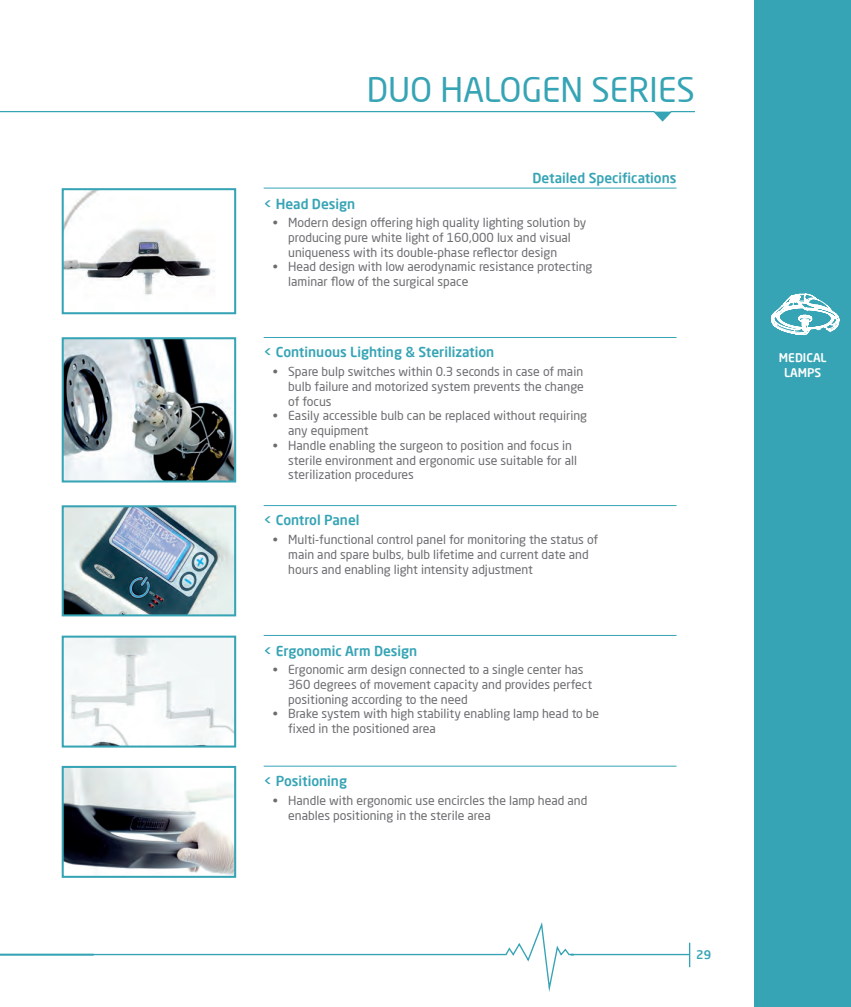
<style>
.page{position:relative;width:851px;height:1007px;background:#fff}
.page>*{position:absolute;margin:0;border:0;box-sizing:border-box;transform-origin:0 0}
.t1{font:33.38px "Neo Sans Pro";color:#36a4b5}
.t2{font:500 13.62px "Neo Sans Pro";color:#36a4b5}
.t3{font:12.25px/14.8px "Neo Sans Pro";color:#6c6d70}
.t4{font:500 11.88px/14.1px "Neo Sans Pro";color:#fff;text-align:center}
.t5{font:500 11.75px "Neo Sans Pro";color:#36a4b5}
</style>
<div class="page">
<img style="left:65px;top:508px;width:168px;height:105px">
<div style="left:62px;top:505px;width:174px;height:111px;border:2px solid #36a4b5"></div>
<img style="left:65px;top:340px;width:168px;height:139px">
<div style="left:62px;top:337px;width:174px;height:145px;border:2px solid #36a4b5"></div>
<img style="left:65px;top:191px;width:150px;height:104px">
<div style="left:62px;top:188px;width:174px;height:126px;border:2px solid #36a4b5"></div>
<img style="left:65px;top:768px;width:168px;height:106px">
<div style="left:62px;top:765px;width:174px;height:112px;border:2px solid #36a4b5"></div>
<img style="left:65px;top:638px;width:168px;height:106px">
<div style="left:62px;top:635px;width:174px;height:112px;border:2px solid #36a4b5"></div>
<hr style="left:263px;top:337px;width:413px;height:1px;background:#36a4b5">
<hr style="left:263px;top:188px;width:413px;height:1px;background:#36a4b5">
<hr style="left:263px;top:505px;width:413px;height:1px;background:#36a4b5">
<hr style="left:263px;top:635px;width:413px;height:1px;background:#36a4b5">
<hr style="left:263px;top:765px;width:413px;height:1px;background:#36a4b5">
<div style="left:754px;top:0;width:96px;height:1006px;background:#36a4b5"></div>
<svg style="left:771px;top:293px;width:68px;height:43px"></svg>
<svg style="left:0;top:922px;width:691px;height:70px"></svg>
<svg style="left:0;top:111px;width:695px;height:11px"></svg>
<h1 class="t1" style="left:366px;top:69px;width:330px">DUO HALOGEN SERIES</h1>
<p class="t2" style="left:263px;top:195px;width:93px">&lt; Head Design</p>
<p class="t2" style="left:532px;top:170px;width:145px">Detailed Specifications</p>
<p class="t3" style="left:288px;top:215px;width:300px;text-indent:-15px">• Modern design offering high quality lighting solution by producing pure white light of 160,000 lux and visual uniqueness with its double-phase reflector design</p>
<p class="t3" style="left:288px;top:259px;width:306px;text-indent:-15px">• Head design with low aerodynamic resistance protecting laminar flow of the surgical space</p>
<p class="t2" style="left:263px;top:343px;width:232px">&lt; Continuous Lighting &amp; Sterilization</p>
<p class="t3" style="left:288px;top:364px;width:297px;text-align:justify;text-indent:-15px">• Spare bulp switches within 0.3 seconds in case of main bulb failure and motorized system prevents the change of focus</p>
<p class="t3" style="left:288px;top:408px;width:300px;text-indent:-15px">• Easily accessible bulb can be replaced without requiring any equipment</p>
<p class="t3" style="left:288px;top:437px;width:290px;text-indent:-15px">• Handle enabling the surgeon to position and focus in sterile environment and ergonomic use suitable for all sterilization procedures</p>
<p class="t2" style="left:263px;top:511px;width:97px">&lt; Control Panel</p>
<p class="t3" style="left:288px;top:532px;width:311px;text-indent:-15px">• Multi-functional control panel for monitoring the status of main and spare bulbs, bulb lifetime and current date and hours and enabling light intensity adjustment</p>
<p class="t2" style="left:263px;top:642px;width:155px">&lt; Ergonomic Arm Design</p>
<p class="t3" style="left:288px;top:662px;width:305px;text-indent:-15px">• Ergonomic arm design connected to a single center has<br>360 degrees of movement capacity and provides perfect positioning according to the need</p>
<p class="t3" style="left:288px;top:706px;width:312px;text-indent:-15px">• Brake system with high stability enabling lamp head to be fixed in the positioned area</p>
<p class="t2" style="left:263px;top:772px;width:85px">&lt; Positioning</p>
<p class="t3" style="left:288px;top:793px;width:300px;text-indent:-15px">• Handle with ergonomic use encircles the lamp head and enables positioning in the sterile area</p>
<p class="t5" style="left:696px;top:947px;width:16px">29</p>
<p class="t4" style="left:778px;top:350px;width:49px">MEDICAL<br>LAMPS</p>
</div>
